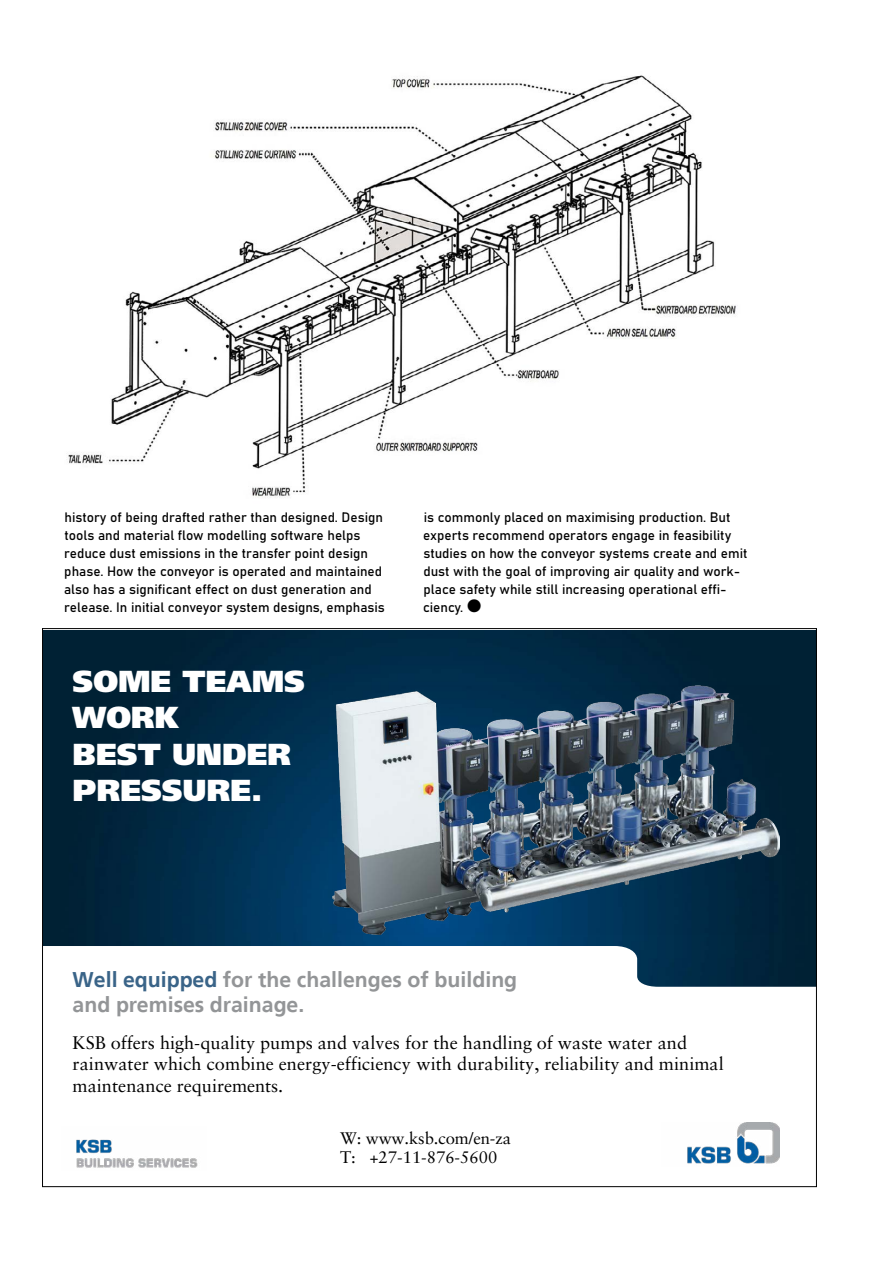
<style>
.page{position:relative;width:893px;height:1263px;background:#fff}
.page>*{position:absolute;margin:0;border:0;box-sizing:border-box;transform-origin:0 0}
.t1{font:900 30.3px/36.3px "Frutiger LT Pro";color:#fff}
.t2{font:700 21.3px/25.5px "Frutiger LT";color:#939597}
.t3{font:18.15px/21.8px "Sabon LT Std";color:#000}
.t4{font:16.8px/18.9px "Sabon LT Std";color:#000}
.t5{font:13.5px/18px "Bahnschrift";color:#000}
.s1{color:#3a6488}
</style>
<div class="page">
<img style="left:68px;top:75px;width:668px;height:423px">
<img style="left:44px;top:630px;width:771px;height:316px">
<svg style="left:616px;top:946px;width:199px;height:41px;background:#1c3f56"></svg>
<img style="left:333px;top:686px;width:446px;height:249px">
<img style="left:76px;top:1139px;width:122px;height:29px">
<img style="left:687px;top:1122px;width:92px;height:42px">
<p class="t5" style="left:64px;top:507px;width:322px">history of being drafted rather than designed. Design tools and material flow modelling software helps reduce dust emissions in the transfer point design phase. How the conveyor is operated and maintained also has a significant effect on dust generation and release. In initial conveyor system designs, emphasis</p>
<p class="t5" style="left:423px;top:507px;width:326px">is commonly placed on maximising production. But experts recommend operators engage in feasibility studies on how the conveyor systems create and emit dust with the goal of improving air quality and work&shy;place safety while still increasing operational effi&shy;ciency. ●</p>
<h1 class="t1" style="left:73px;top:663px;width:234px">SOME TEAMS<br>WORK<br>BEST UNDER<br>PRESSURE.</h1>
<h2 class="t2" style="left:73px;top:966px;width:446px"><span class="s1">Well equipped</span> for the challenges of building and premises drainage.</h2>
<h3 class="t3" style="left:73px;top:1031px;width:653px">KSB offers high-quality pumps and valves for the handling of waste water and rainwater which combine energy-efficiency with durability, reliability and minimal maintenance requirements.</h3>
<p class="t4" style="left:340px;top:1128px;width:173px">W: www.ksb.com/en-za<br>T: +27-11-876-5600</p>
</div>
